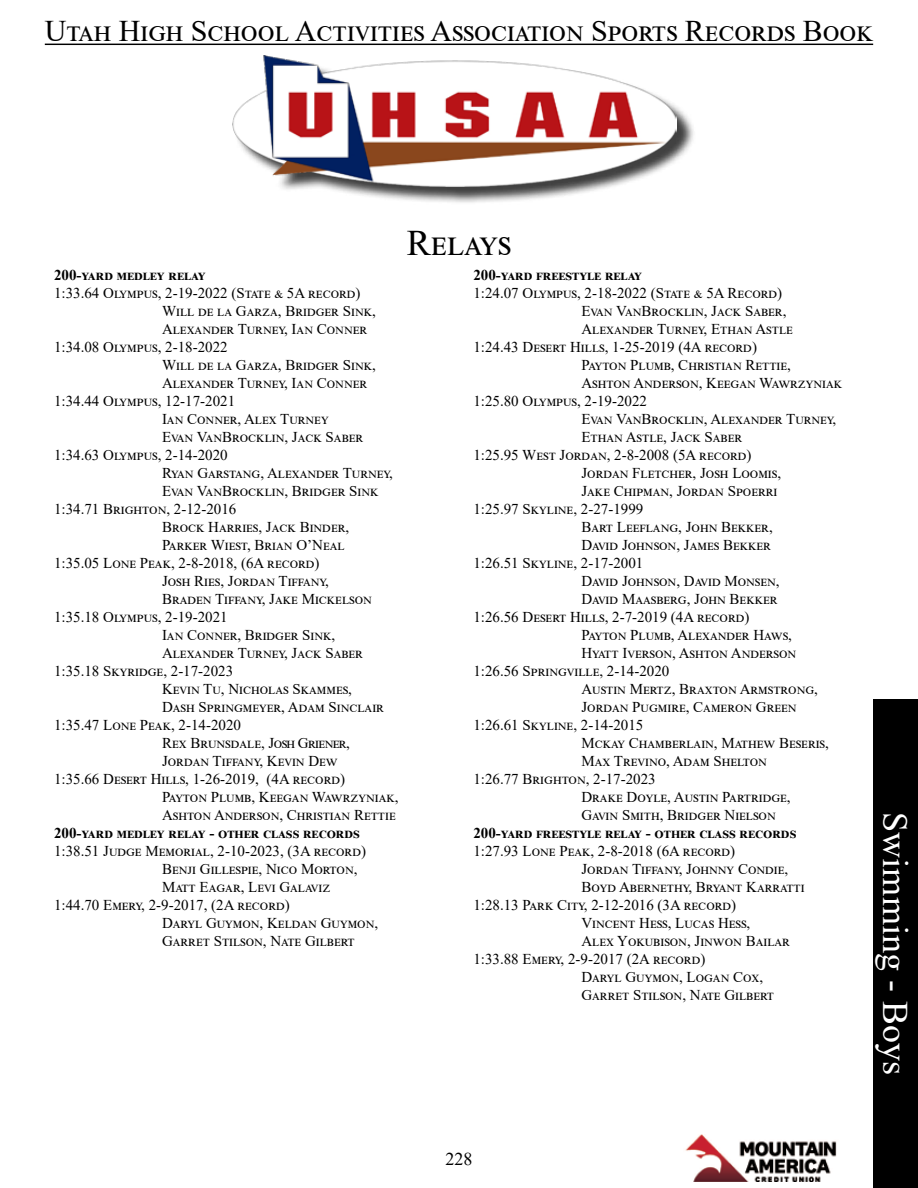
<style>
.page{position:relative;width:918px;height:1188px;background:#fff}
.page>*{position:absolute;margin:0;border:0;box-sizing:border-box;transform-origin:0 0}
.t1{font:36px "Times New Roman";color:#fff}
.t2{font:36px "Times New Roman";color:#000}
.t3{font:30px "Times New Roman";color:#000}
.t4{font:18px "Times New Roman";color:#000}
.t5{font:15px "Times New Roman";color:#000}
.t6{font:700 15px "Times New Roman";color:#000}
</style>
<div class="page">
<hr style="left:45px;top:44px;width:828px;height:1px;background:#000">
<div style="left:235px;top:58px;width:461px;height:147px;background:#000;opacity:.75"></div>
<img style="left:232px;top:55px;width:445px;height:132px">
<img style="left:685px;top:1134px;width:152px;height:48px">
<div style="left:873px;top:699px;width:45px;height:489px;background:#000"></div>
<h2 class="t3" style="left:45px;top:10px;width:830px">Utah High School Activities Association Sports Records Book</h2>
<p class="t6" style="left:54px;top:264px;width:153px">200-yard medley relay</p>
<p class="t5" style="left:54px;top:283px;width:308px">1:33.64 Olympus, 2-19-2022 (State &amp; 5A record)</p>
<p class="t5" style="left:162px;top:301px;width:215px">Will de la Garza, Bridger Sink,</p>
<p class="t5" style="left:162px;top:319px;width:207px">Alexander Turney, Ian Conner</p>
<p class="t5" style="left:54px;top:337px;width:175px">1:34.08 Olympus, 2-18-2022</p>
<p class="t5" style="left:162px;top:355px;width:215px">Will de la Garza, Bridger Sink,</p>
<p class="t5" style="left:162px;top:373px;width:207px">Alexander Turney, Ian Conner</p>
<p class="t5" style="left:54px;top:391px;width:183px">1:34.44 Olympus, 12-17-2021</p>
<p class="t5" style="left:162px;top:409px;width:168px">Ian Conner, Alex Turney</p>
<p class="t5" style="left:162px;top:427px;width:203px">Evan VanBrocklin, Jack Saber</p>
<p class="t5" style="left:54px;top:445px;width:175px">1:34.63 Olympus, 2-14-2020</p>
<p class="t5" style="left:162px;top:463px;width:233px">Ryan Garstang, Alexander Turney,</p>
<p class="t5" style="left:162px;top:481px;width:218px">Evan VanBrocklin, Bridger Sink</p>
<p class="t5" style="left:54px;top:499px;width:184px">1:34.71 Brighton, 2-12-2016</p>
<p class="t5" style="left:162px;top:517px;width:189px">Brock Harries, Jack Binder,</p>
<p class="t5" style="left:162px;top:535px;width:184px">Parker Wiest, Brian O’Neal</p>
<p class="t5" style="left:54px;top:553px;width:267px">1:35.05 Lone Peak, 2-8-2018, (6A record)</p>
<p class="t5" style="left:162px;top:571px;width:169px">Josh Ries, Jordan Tiffany,</p>
<p class="t5" style="left:162px;top:589px;width:210px">Braden Tiffany, Jake Mickelson</p>
<p class="t5" style="left:54px;top:607px;width:175px">1:35.18 Olympus, 2-19-2021</p>
<p class="t5" style="left:162px;top:625px;width:175px">Ian Conner, Bridger Sink,</p>
<p class="t5" style="left:162px;top:643px;width:203px">Alexander Turney, Jack Saber</p>
<p class="t5" style="left:54px;top:661px;width:181px">1:35.18 Skyridge, 2-17-2023</p>
<p class="t5" style="left:162px;top:679px;width:192px">Kevin Tu, Nicholas Skammes,</p>
<p class="t5" style="left:162px;top:697px;width:224px">Dash Springmeyer, Adam Sinclair</p>
<p class="t5" style="left:54px;top:715px;width:189px">1:35.47 Lone Peak, 2-14-2020</p>
<p class="t5" style="left:162px;top:733px;width:189px">Rex Brunsdale, Josh Griener,</p>
<p class="t5" style="left:162px;top:751px;width:177px">Jordan Tiffany, Kevin Dew</p>
<p class="t5" style="left:54px;top:769px;width:293px">1:35.66 Desert Hills, 1-26-2019, (4A record)</p>
<p class="t5" style="left:162px;top:787px;width:238px">Payton Plumb, Keegan Wawrzyniak,</p>
<p class="t5" style="left:162px;top:805px;width:235px">Ashton Anderson, Christian Rettie</p>
<p class="t6" style="left:54px;top:822px;width:307px">200-yard medley relay - other class records</p>
<p class="t5" style="left:54px;top:841px;width:314px">1:38.51 Judge Memorial, 2-10-2023, (3A record)</p>
<p class="t5" style="left:162px;top:859px;width:197px">Benji Gillespie, Nico Morton,</p>
<p class="t5" style="left:162px;top:877px;width:170px">Matt Eagar, Levi Galaviz</p>
<p class="t5" style="left:54px;top:895px;width:237px">1:44.70 Emery, 2-9-2017, (2A record)</p>
<p class="t5" style="left:162px;top:913px;width:218px">Daryl Guymon, Keldan Guymon,</p>
<p class="t5" style="left:162px;top:931px;width:194px">Garret Stilson, Nate Gilbert</p>
<h1 class="t2" style="left:407px;top:218px;width:106px">Relays</h1>
<p class="t6" style="left:473px;top:264px;width:170px">200-yard freestyle relay</p>
<p class="t5" style="left:473px;top:283px;width:310px">1:24.07 Olympus, 2-18-2022 (State &amp; 5A Record)</p>
<p class="t5" style="left:581px;top:301px;width:207px">Evan VanBrocklin, Jack Saber,</p>
<p class="t5" style="left:581px;top:319px;width:213px">Alexander Turney, Ethan Astle</p>
<p class="t5" style="left:473px;top:337px;width:285px">1:24.43 Desert Hills, 1-25-2019 (4A record)</p>
<p class="t5" style="left:581px;top:355px;width:211px">Payton Plumb, Christian Rettie,</p>
<p class="t5" style="left:581px;top:373px;width:262px">Ashton Anderson, Keegan Wawrzyniak</p>
<p class="t5" style="left:473px;top:391px;width:175px">1:25.80 Olympus, 2-19-2022</p>
<p class="t5" style="left:581px;top:409px;width:256px">Evan VanBrocklin, Alexander Turney,</p>
<p class="t5" style="left:581px;top:427px;width:162px">Ethan Astle, Jack Saber</p>
<p class="t5" style="left:473px;top:445px;width:280px">1:25.95 West Jordan, 2-8-2008 (5A record)</p>
<p class="t5" style="left:581px;top:463px;width:201px">Jordan Fletcher, Josh Loomis,</p>
<p class="t5" style="left:581px;top:481px;width:197px">Jake Chipman, Jordan Spoerri</p>
<p class="t5" style="left:473px;top:499px;width:171px">1:25.97 Skyline, 2-27-1999</p>
<p class="t5" style="left:581px;top:517px;width:193px">Bart Leeflang, John Bekker,</p>
<p class="t5" style="left:581px;top:535px;width:191px">David Johnson, James Bekker</p>
<p class="t5" style="left:473px;top:553px;width:171px">1:26.51 Skyline, 2-17-2001</p>
<p class="t5" style="left:581px;top:571px;width:200px">David Johnson, David Monsen,</p>
<p class="t5" style="left:581px;top:589px;width:198px">David Maasberg, John Bekker</p>
<p class="t5" style="left:473px;top:607px;width:278px">1:26.56 Desert Hills, 2-7-2019 (4A record)</p>
<p class="t5" style="left:581px;top:625px;width:212px">Payton Plumb, Alexander Haws,</p>
<p class="t5" style="left:581px;top:643px;width:215px">Hyatt Iverson, Ashton Anderson</p>
<p class="t5" style="left:473px;top:661px;width:198px">1:26.56 Springville, 2-14-2020</p>
<p class="t5" style="left:581px;top:679px;width:238px">Austin Mertz, Braxton Armstrong,</p>
<p class="t5" style="left:581px;top:697px;width:216px">Jordan Pugmire, Cameron Green</p>
<p class="t5" style="left:473px;top:715px;width:171px">1:26.61 Skyline, 2-14-2015</p>
<p class="t5" style="left:581px;top:733px;width:249px">Mckay Chamberlain, Mathew Beseris,</p>
<p class="t5" style="left:581px;top:751px;width:186px">Max Trevino, Adam Shelton</p>
<p class="t5" style="left:473px;top:769px;width:184px">1:26.77 Brighton, 2-17-2023</p>
<p class="t5" style="left:581px;top:787px;width:211px">Drake Doyle, Austin Partridge,</p>
<p class="t5" style="left:581px;top:805px;width:195px">Gavin Smith, Bridger Nielson</p>
<p class="t6" style="left:473px;top:822px;width:324px">200-yard freestyle relay - other class records</p>
<p class="t5" style="left:473px;top:841px;width:263px">1:27.93 Lone Peak, 2-8-2018 (6A record)</p>
<p class="t5" style="left:581px;top:859px;width:208px">Jordan Tiffany, Johnny Condie,</p>
<p class="t5" style="left:581px;top:877px;width:225px">Boyd Abernethy, Bryant Karratti</p>
<p class="t5" style="left:473px;top:895px;width:264px">1:28.13 Park City, 2-12-2016 (3A record)</p>
<p class="t5" style="left:581px;top:913px;width:170px">Vincent Hess, Lucas Hess,</p>
<p class="t5" style="left:581px;top:931px;width:210px">Alex Yokubison, Jinwon Bailar</p>
<p class="t5" style="left:473px;top:949px;width:234px">1:33.88 Emery, 2-9-2017 (2A record)</p>
<p class="t5" style="left:581px;top:967px;width:183px">Daryl Guymon, Logan Cox,</p>
<p class="t5" style="left:581px;top:985px;width:194px">Garret Stilson, Nate Gilbert</p>
<p class="t4" style="left:446px;top:1146px;width:28px">228</p>
<h1 class="t1" style="left:920px;top:812px;width:264px;rotate:90deg">Swimming - Boys</h1>
</div>
